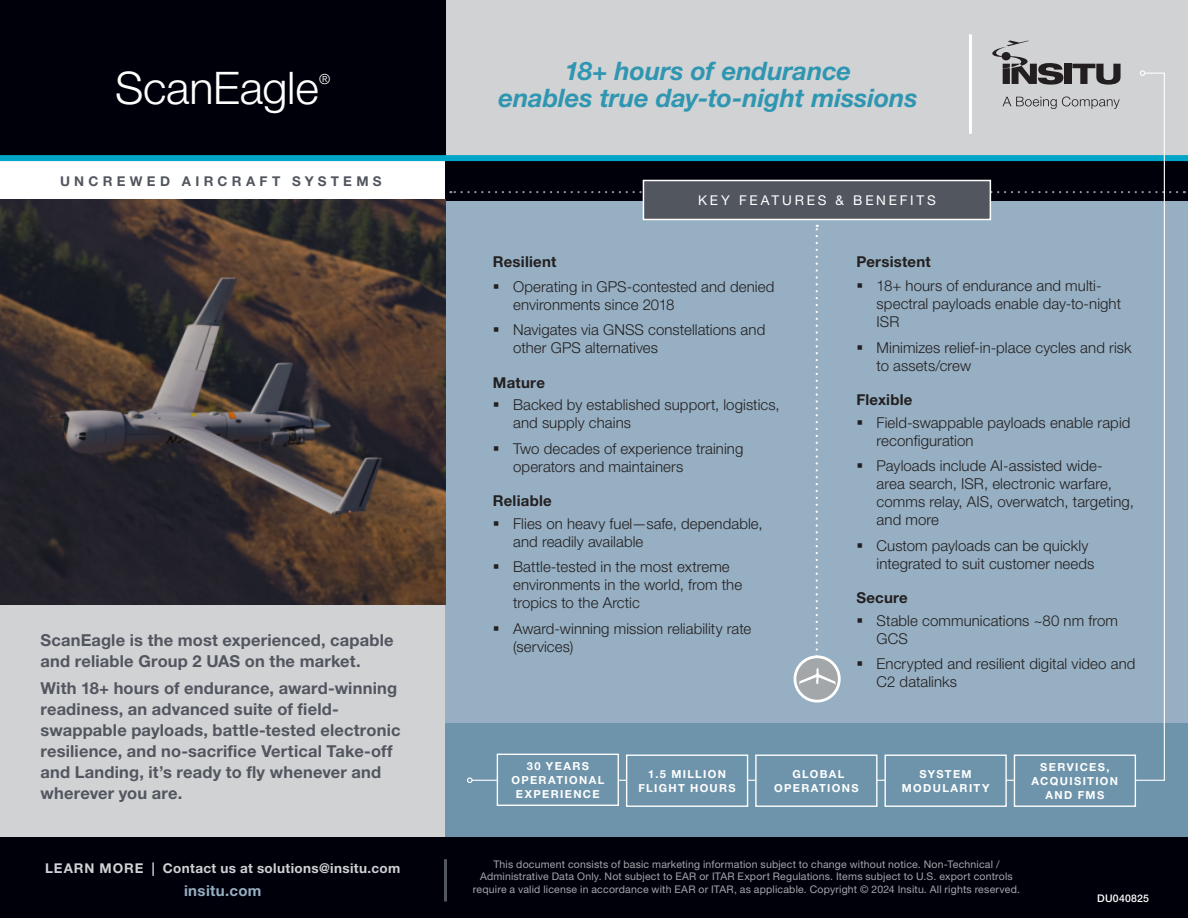
<style>
.page{position:relative;width:1188px;height:918px;background:#fff}
.page>*{position:absolute;margin:0;border:0;box-sizing:border-box;transform-origin:0 0}
.LgCard_Title{font:300 45px "Helvetica Neue LT Std";letter-spacing:-.005em;color:#fff}
.TopBar_Headline_AquaBoldItalic{font:italic 700 25.5px "Helvetica Neue LT Std";letter-spacing:-.005em;color:#2f96b1}
.LgCard_IntroPara{font:700 16.5px/21px "Helvetica Neue LT Std";letter-spacing:.01em;color:#52565f}
.t1{font:300 15px/18px "Helvetica Neue LT Std";letter-spacing:.005em;color:#231f20}
.BeneSubheads2024Spacing{font:700 15px "Helvetica Neue LT Std";letter-spacing:.015em;color:#231f20}
.t2{font:700 15px "Helvetica Neue LT Std";letter-spacing:.025em;color:#96afc2}
.LgCard_Title-2{font:300 13.95px "Helvetica Neue LT Std";color:#fff}
.t3{font:700 13.5px "Helvetica Neue LT Std";letter-spacing:.03em;color:#d1d2d4}
.t4{font:700 13.5px "Helvetica Neue LT Std";letter-spacing:.315em;color:#52565f}
.t5{font:13.5px "Helvetica Neue LT Std";letter-spacing:.21em;color:#fff}
.t6{font:700 11.1px/13.8px "Helvetica Neue LT Std";letter-spacing:.12em;color:#fff;text-align:center}
.t7{font:10.5px/12.6px "Helvetica Neue LT Std";letter-spacing:.02em;color:#a3a7a9;text-align:center}
.Footer_Control_Number_DU_EC_date{font:500 10.5px "Helvetica Neue LT Std";letter-spacing:.025em;color:#fff}
</style>
<div class="page">
<div style="left:0;top:605px;width:446px;height:245px;background:#d1d2d4"></div>
<div style="left:446px;top:0;width:742px;height:155px;background:#d1d2d4"></div>
<div style="left:0;top:837px;width:1188px;height:81px;background:#00000b"></div>
<div style="left:446px;top:200px;width:742px;height:524px;background:#96afc2"></div>
<div style="left:0;top:0;width:446px;height:155px;background:#00000b"></div>
<div style="left:446px;top:161px;width:742px;height:39px;background:#00000b"></div>
<div style="left:1064px;top:64px;width:7px;height:20px;background:#231f20"></div>
<svg style="left:1072px;top:64px;width:49px;height:8px"></svg>
<svg style="left:992px;top:40px;width:71px;height:32px"></svg>
<hr style="left:969px;top:34px;width:3px;height:100px;background:#fff">
<div style="left:0;top:155px;width:1188px;height:6px;background:#00a5c8"></div>
<div style="left:446px;top:724px;width:742px;height:113px;background:#6e94ab"></div>
<svg style="left:450px;top:191px;width:727px;height:2px"></svg>
<hr style="left:444px;top:859px;width:3px;height:43px;background:#52565f">
<svg style="left:471px;top:72px;width:694px;height:709px"></svg>
<svg style="left:1140px;top:70px;width:5px;height:6px"></svg>
<svg style="left:467px;top:777px;width:6px;height:6px"></svg>
<div style="left:627px;top:755px;width:121px;height:51px;background:#6e94ab"></div>
<div style="left:626px;top:755px;width:122px;height:52px;border:1px solid #fff"></div>
<div style="left:1014px;top:755px;width:121px;height:51px;background:#6e94ab"></div>
<div style="left:1014px;top:755px;width:122px;height:52px;border:1px solid #fff"></div>
<div style="left:756px;top:755px;width:121px;height:51px;background:#6e94ab"></div>
<div style="left:755px;top:755px;width:123px;height:52px;border:1px solid #fff"></div>
<div style="left:885px;top:755px;width:121px;height:51px;background:#6e94ab"></div>
<div style="left:885px;top:755px;width:122px;height:52px;border:1px solid #fff"></div>
<div style="left:497px;top:754px;width:121px;height:51px;background:#6e94ab"></div>
<div style="left:497px;top:754px;width:122px;height:52px;border:1px solid #fff"></div>
<img style="left:0;top:200px;width:446px;height:405px">
<svg style="left:795px;top:657px;width:44px;height:44px"></svg>
<svg style="left:799px;top:225px;width:37px;height:466px"></svg>
<div style="left:794px;top:655px;width:47px;height:48px;border:3px solid #fff;border-radius:50%"></div>
<svg style="left:858px;top:284px;width:4px;height:4px"></svg>
<svg style="left:858px;top:345px;width:4px;height:4px"></svg>
<svg style="left:858px;top:420px;width:4px;height:4px"></svg>
<svg style="left:858px;top:464px;width:4px;height:4px"></svg>
<svg style="left:858px;top:543px;width:4px;height:4px"></svg>
<svg style="left:858px;top:618px;width:4px;height:4px"></svg>
<svg style="left:858px;top:662px;width:4px;height:4px"></svg>
<svg style="left:494px;top:284px;width:5px;height:5px"></svg>
<svg style="left:494px;top:328px;width:5px;height:4px"></svg>
<svg style="left:494px;top:403px;width:5px;height:4px"></svg>
<svg style="left:494px;top:446px;width:5px;height:5px"></svg>
<svg style="left:494px;top:521px;width:5px;height:5px"></svg>
<svg style="left:494px;top:565px;width:5px;height:4px"></svg>
<svg style="left:494px;top:626px;width:5px;height:5px"></svg>
<p class="LgCard_Title" style="left:115px;top:60px;width:205px">ScanEagle</p>
<p class="LgCard_Title-2" style="left:319px;top:70px;width:13px">®</p>
<p class="t4" style="left:60px;top:172px;width:323px">UNCREWED AIRCRAFT SYSTEMS</p>
<p class="LgCard_IntroPara" style="left:40px;top:629px;width:355px">ScanEagle is the most experienced, capable and reliable Group 2 UAS on the market.</p>
<p class="LgCard_IntroPara" style="left:40px;top:678px;width:362px">With 18+ hours of endurance, award-winning readiness, an advanced suite of field&shy;swappable payloads, battle-tested electronic resilience, and no-sacrifice Vertical Take-off and Landing, it’s ready to fly whenever and wherever you are.</p>
<p class="t3" style="left:45px;top:859px;width:357px">LEARN MORE | Contact us at solutions@insitu.com</p>
<p class="t2" style="left:184px;top:881px;width:79px">insitu.com</p>
<p class="TopBar_Headline_AquaBoldItalic" style="left:565px;top:55px;width:288px">18+ hours of endurance</p>
<p class="TopBar_Headline_AquaBoldItalic" style="left:498px;top:82px;width:421px">enables true day-to-night missions</p>
<p class="t5" style="left:698px;top:192px;width:239px">KEY FEATURES &amp; BENEFITS</p>
<p class="BeneSubheads2024Spacing" style="left:493px;top:253px;width:65px">Resilient</p>
<p class="t1" style="left:513px;top:277px;width:263px">Operating in GPS-contested and denied environments since 2018</p>
<p class="t1" style="left:513px;top:321px;width:254px">Navigates via GNSS constellations and other GPS alternatives</p>
<p class="BeneSubheads2024Spacing" style="left:493px;top:373px;width:54px">Mature</p>
<p class="t1" style="left:513px;top:396px;width:268px">Backed by established support, logistics, and supply chains</p>
<p class="t1" style="left:513px;top:439px;width:232px">Two decades of experience training operators and maintainers</p>
<p class="BeneSubheads2024Spacing" style="left:493px;top:492px;width:60px">Reliable</p>
<p class="t1" style="left:513px;top:514px;width:251px">Flies on heavy fuel—safe, dependable, and readily available</p>
<p class="t1" style="left:513px;top:558px;width:231px">Battle-tested in the most extreme environments in the world, from the tropics to the Arctic</p>
<p class="t1" style="left:513px;top:619px;width:240px">Award-winning mission reliability rate (services)</p>
<p class="BeneSubheads2024Spacing" style="left:856px;top:253px;width:76px">Persistent</p>
<p class="t1" style="left:877px;top:277px;width:246px">18+ hours of endurance and multi&shy;spectral payloads enable day-to-night<br>ISR</p>
<p class="t1" style="left:877px;top:338px;width:257px">Minimizes relief-in-place cycles and risk to assets/crew</p>
<p class="BeneSubheads2024Spacing" style="left:856px;top:391px;width:58px">Flexible</p>
<p class="t1" style="left:877px;top:413px;width:255px">Field-swappable payloads enable rapid reconfiguration</p>
<p class="t1" style="left:877px;top:457px;width:259px">Payloads include AI-assisted wide&shy;area search, ISR, electronic warfare, comms relay, AIS, overwatch, targeting, and more</p>
<p class="t1" style="left:877px;top:536px;width:219px">Custom payloads can be quickly integrated to suit customer needs</p>
<p class="BeneSubheads2024Spacing" style="left:856px;top:589px;width:53px">Secure</p>
<p class="t1" style="left:877px;top:611px;width:243px">Stable communications ~80 nm from<br>GCS</p>
<p class="t1" style="left:877px;top:655px;width:260px">Encrypted and resilient digital video and<br>C2 datalinks</p>
<p class="t6" style="left:511px;top:759px;width:94px">30 YEARS<br>OPERATIONAL<br>EXPERIENCE</p>
<p class="t6" style="left:638px;top:767px;width:99px">1.5 MILLION<br>FLIGHT HOURS</p>
<p class="t6" style="left:1032px;top:760px;width:88px">SERVICES,<br>ACQUISITION<br>AND FMS</p>
<p class="t6" style="left:774px;top:767px;width:86px">GLOBAL<br>OPERATIONS</p>
<p class="t6" style="left:902px;top:767px;width:89px">SYSTEM<br>MODULARITY</p>
<p class="t7" style="left:473px;top:857px;width:548px">This document consists of basic marketing information subject to change without notice. Non-Technical /<br>Administrative Data Only. Not subject to EAR or ITAR Export Regulations. Items subject to U.S. export controls require a valid license in accordance with EAR or ITAR, as applicable. Copyright © 2024 Insitu. All rights reserved.</p>
<p class="Footer_Control_Number_DU_EC_date" style="left:1097px;top:892px;width:53px">DU040825</p>
</div>
